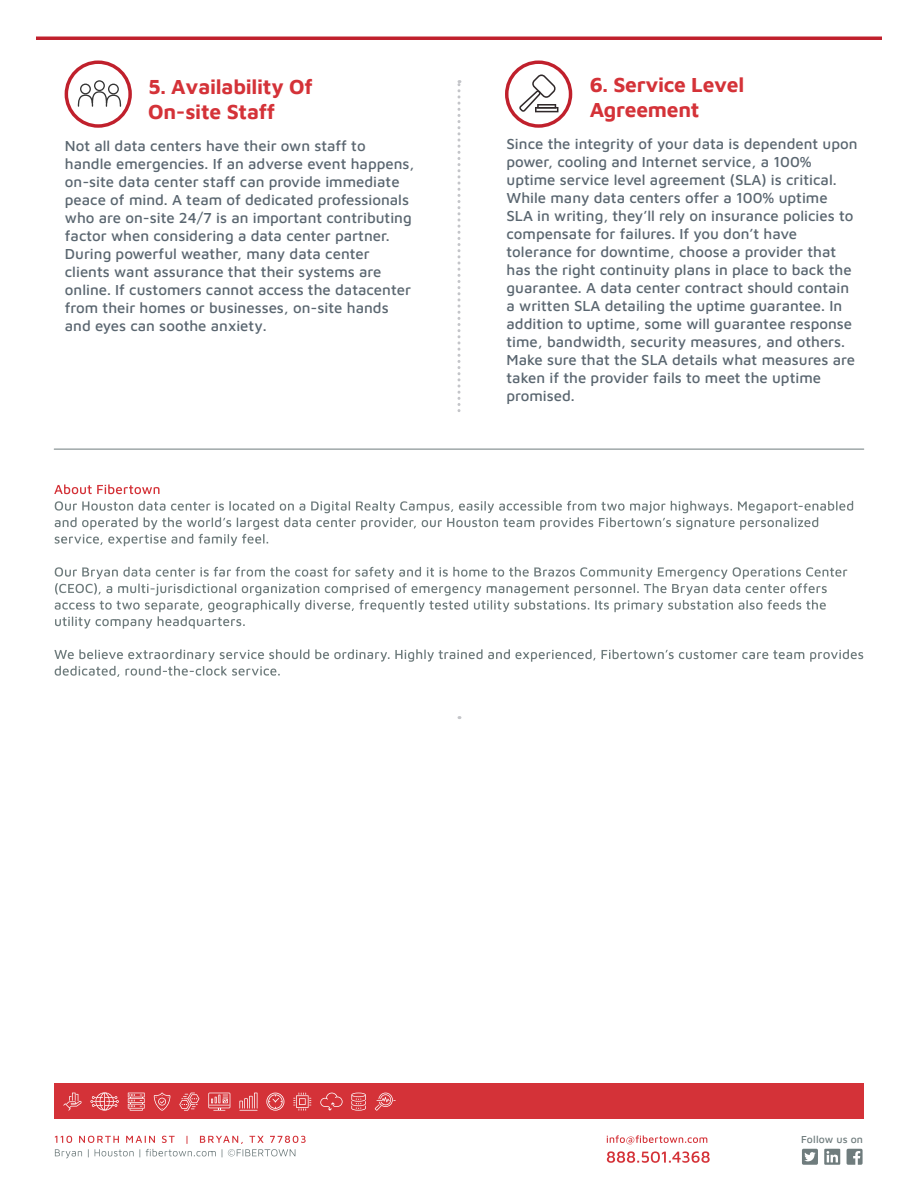
<style>
.page{position:relative;width:918px;height:1188px;background:#fff}
.page>*{position:absolute;margin:0;border:0;box-sizing:border-box;transform-origin:0 0}
.t1{font:700 21px/25.2px "Maven Pro";letter-spacing:-.01em;color:#d43238}
.t2{font:500 15px/18px "Maven Pro";color:#5a6670}
.t3{font:500 10.5px "Maven Pro";letter-spacing:.015em;color:#6f7c7d}
</style>
<div class="page">
<div style="left:65px;top:60px;width:67px;height:68px;border:3px solid #c0202c;border-radius:50%"></div>
<hr style="left:36px;top:37px;width:846px;height:3px;background:#c0202c">
<div style="left:54px;top:1083px;width:810px;height:36px;background:#d43238"></div>
<svg style="left:802px;top:1149px;width:16px;height:16px"></svg>
<svg style="left:824px;top:1149px;width:16px;height:16px"></svg>
<svg style="left:847px;top:1149px;width:16px;height:16px"></svg>
<svg style="left:607px;top:1135px;width:100px;height:9px"></svg>
<svg style="left:607px;top:1151px;width:103px;height:12px"></svg>
<svg style="left:90px;top:1092px;width:29px;height:19px"></svg>
<svg style="left:179px;top:1093px;width:20px;height:18px"></svg>
<svg style="left:208px;top:1093px;width:22px;height:18px"></svg>
<svg style="left:154px;top:1093px;width:16px;height:18px"></svg>
<svg style="left:63px;top:1093px;width:19px;height:18px"></svg>
<svg style="left:239px;top:1093px;width:19px;height:18px"></svg>
<svg style="left:128px;top:1093px;width:17px;height:18px"></svg>
<svg style="left:266px;top:1093px;width:18px;height:18px"></svg>
<svg style="left:293px;top:1093px;width:18px;height:18px"></svg>
<svg style="left:320px;top:1093px;width:23px;height:18px"></svg>
<svg style="left:351px;top:1093px;width:15px;height:18px"></svg>
<svg style="left:375px;top:1093px;width:21px;height:18px"></svg>
<svg style="left:55px;top:1136px;width:251px;height:22px"></svg>
<svg style="left:54px;top:484px;width:106px;height:10px"></svg>
<svg style="left:55px;top:501px;width:798px;height:45px"></svg>
<svg style="left:55px;top:567px;width:792px;height:62px"></svg>
<svg style="left:54px;top:649px;width:809px;height:28px"></svg>
<hr style="left:54px;top:449px;width:810px;height:1px;background:#6f7c7d">
<svg style="left:458px;top:80px;width:2px;height:332px"></svg>
<svg style="left:519px;top:74px;width:39px;height:38px"></svg>
<div style="left:505px;top:60px;width:67px;height:68px;border:3px solid #c0202c;border-radius:50%"></div>
<svg style="left:78px;top:80px;width:43px;height:27px"></svg>
<h1 class="t1" style="left:148px;top:72px;width:166px">5. Availability Of<br>On-site Staff</h1>
<p class="t2" style="left:65px;top:136px;width:351px">Not all data centers have their own staff to handle emergencies. If an adverse event happens, on-site data center staff can provide immediate peace of mind. A team of dedicated professionals who are on-site 24/7 is an important contributing factor when considering a data center partner.<br>During powerful weather, many data center clients want assurance that their systems are online. If customers cannot access the datacenter from their homes or businesses, on-site hands and eyes can soothe anxiety.</p>
<h1 class="t1" style="left:590px;top:71px;width:156px">6. Service Level<br>Agreement</h1>
<p class="t2" style="left:507px;top:134px;width:353px">Since the integrity of your data is dependent upon power, cooling and Internet service, a 100% uptime service level agreement (SLA) is critical.<br>While many data centers offer a 100% uptime SLA in writing, they’ll rely on insurance policies to compensate for failures. If you don’t have tolerance for downtime, choose a provider that has the right continuity plans in place to back the guarantee. A data center contract should contain a written SLA detailing the uptime guarantee. In addition to uptime, some will guarantee response time, bandwidth, security measures, and others.<br>Make sure that the SLA details what measures are taken if the provider fails to meet the uptime promised.</p>
<p class="t3" style="left:801px;top:1132px;width:64px">Follow us on</p>
</div>
